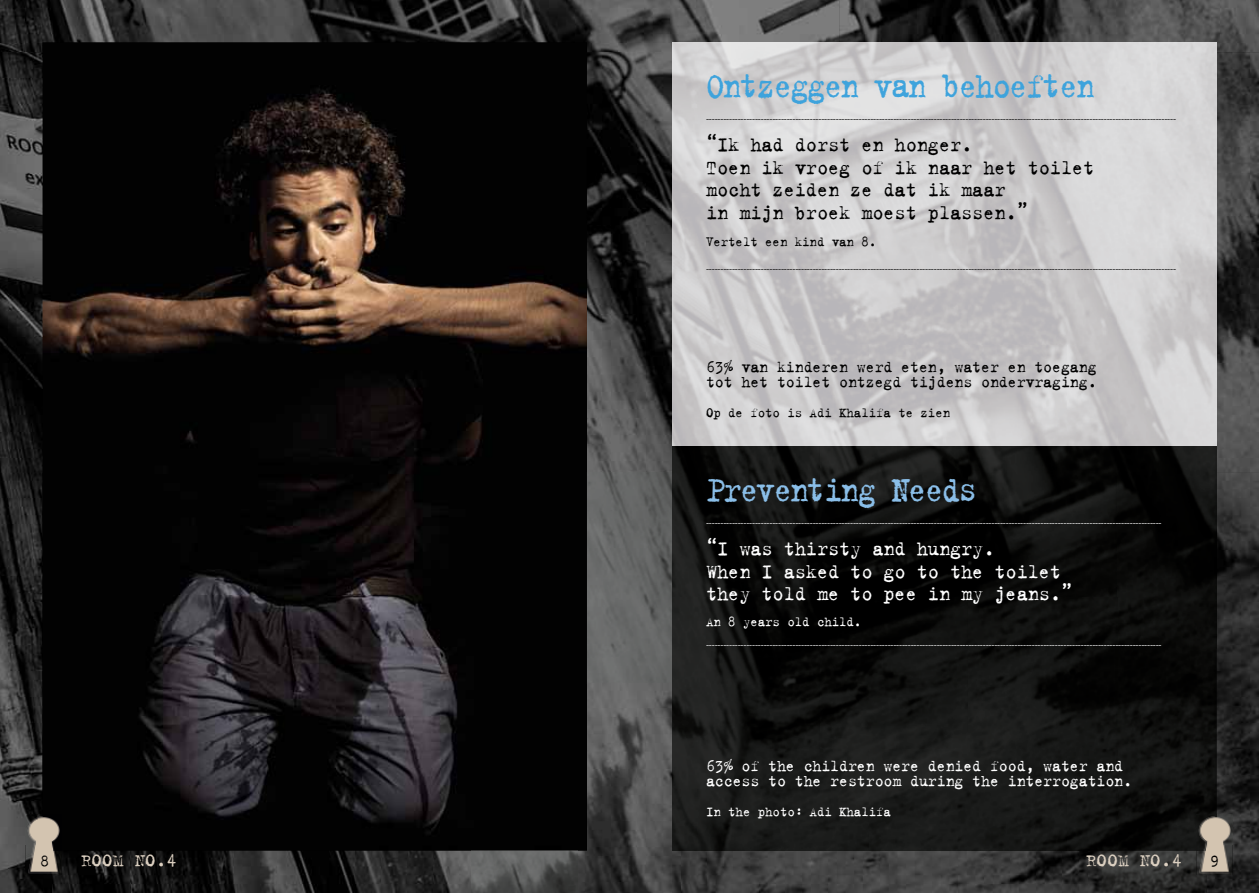
<style>
.page{position:relative;width:1259px;height:893px;background:#fff}
.page>*{position:absolute;margin:0;border:0;box-sizing:border-box;transform-origin:0 0}
.t1{font:39px "Trixie";letter-spacing:-.06em;color:#3ea3dc;scale:.88 1}
.t2{font:39px "Trixie";letter-spacing:-.06em;color:#8abee8;scale:.88 1}
.t3{font:22.5px/22.5px "Trixie Text";letter-spacing:-.02em;color:#000;scale:.93 1}
.t4{font:22.5px/22.5px "Trixie Text";letter-spacing:-.02em;color:#fff;scale:.93 1}
.t5{font:19.5px "Trixie Text";color:#dcd0c1}
.t6{font:18px/15px "Trixie Text";letter-spacing:-.02em;color:#fff;scale:.93 1}
.t7{font:18px/15px "Trixie Text";letter-spacing:-.02em;color:#000;scale:.93 1}
.t8{font:16.5px "Trixie Text";color:#000}
.t9{font:15px "Trixie Text";letter-spacing:-.02em;color:#000;scale:.93 1}
.t10{font:15px "Trixie Text";letter-spacing:-.02em;color:#fff;scale:.93 1}
.t11{font:300 9.9px "Helvetica";color:#000;scale:.93 1}
.t12{font:300 9.9px "Helvetica";color:#fff;scale:.93 1}
</style>
<div class="page">
<img style="left:0;top:0;width:1259px;height:52px">
<img style="left:0;top:52px;width:43px;height:421px">
<img style="left:587px;top:52px;width:85px;height:631px">
<img style="left:1216px;top:52px;width:43px;height:421px">
<img style="left:0;top:473px;width:52px;height:420px">
<img style="left:1206px;top:473px;width:53px;height:420px">
<img style="left:577px;top:683px;width:105px;height:210px">
<img style="left:52px;top:850px;width:525px;height:43px">
<img style="left:682px;top:850px;width:524px;height:43px">
<img style="left:672px;top:43px;width:544px;height:807px">
<img style="left:43px;top:43px;width:544px;height:807px">
<img style="left:1216px;top:815px;width:16px;height:30px">
<img style="left:1196px;top:845px;width:36px;height:30px">
<img style="left:1196px;top:815px;width:20px;height:35px">
<img style="left:26px;top:815px;width:17px;height:30px">
<img style="left:26px;top:845px;width:35px;height:30px">
<img style="left:43px;top:815px;width:18px;height:35px">
<h3 class="t8" style="left:41px;top:852px;width:11px">8</h3>
<h3 class="t5" style="left:81px;top:849px;width:98px">ROOM NO.4</h3>
<h1 class="t1" style="left:706px;top:60px;width:443px">Ontzeggen van behoeften</h1>
<p class="t11" style="left:706px;top:110px;width:507px">-------------------------------------------------------------------------------------------------------------------------------------------------------------------</p>
<h2 class="t3" style="left:706px;top:133px;width:419px">“Ik had dorst en honger.<br>Toen ik vroeg of ik naar het toilet mocht zeiden ze dat ik maar<br>in mijn broek moest plassen.”</h2>
<h3 class="t9" style="left:706px;top:232px;width:185px">Vertelt een kind van 8.</h3>
<p class="t11" style="left:706px;top:260px;width:507px">-------------------------------------------------------------------------------------------------------------------------------------------------------------------</p>
<h3 class="t7" style="left:706px;top:359px;width:422px">63% van kinderen werd eten, water en toegang tot het toilet ontzegd tijdens ondervraging.</h3>
<h3 class="t9" style="left:706px;top:403px;width:264px">Op de foto is Adi Khalifa te zien</h3>
<h1 class="t2" style="left:706px;top:464px;width:310px">Preventing Needs</h1>
<p class="t12" style="left:706px;top:514px;width:491px">--------------------------------------------------------------------------------------------------------------------------------------------------------------</p>
<h2 class="t4" style="left:706px;top:537px;width:395px">“I was thirsty and hungry.<br>When I asked to go to the toilet they told me to pee in my jeans.”</h2>
<h3 class="t10" style="left:706px;top:612px;width:169px">An 8 years old child.</h3>
<p class="t12" style="left:706px;top:637px;width:491px">--------------------------------------------------------------------------------------------------------------------------------------------------------------</p>
<h3 class="t6" style="left:706px;top:759px;width:460px">63% of the children were denied food, water and access to the restroom during the interrogation.</h3>
<h3 class="t10" style="left:706px;top:803px;width:201px">In the photo: Adi Khalifa</h3>
<h3 class="t5" style="left:1086px;top:849px;width:98px">ROOM NO.4</h3>
<h3 class="t8" style="left:1210px;top:852px;width:11px">9</h3>
</div>
